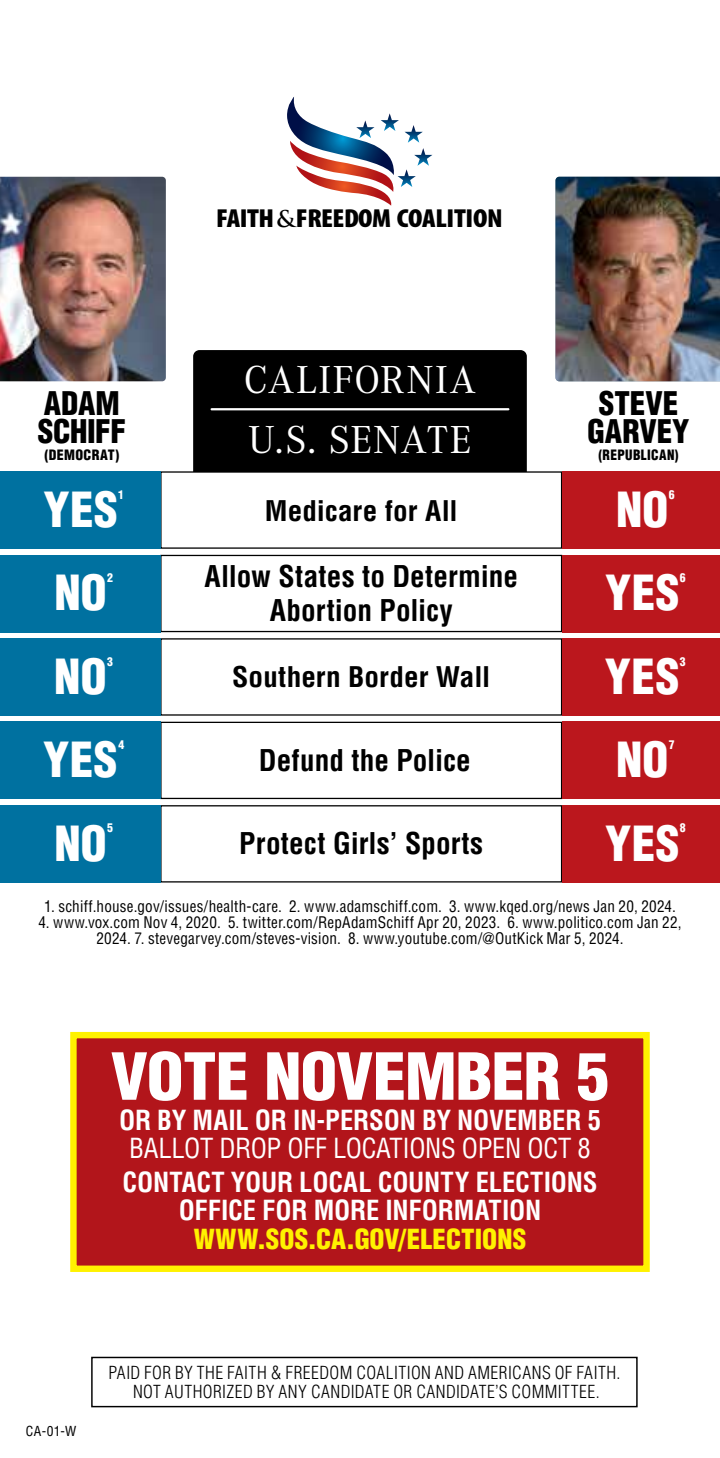
<style>
.page{position:relative;width:720px;height:1458px;background:#fff}
.page>*{position:absolute;margin:0;border:0;box-sizing:border-box;transform-origin:0 0}
.t1{font:900 condensed 63.23px "Helvetica LT Std";letter-spacing:-.015em;color:#fff;scale:1.05 1}
.t2{font:900 condensed 47.25px "Helvetica LT Std";letter-spacing:.01em;color:#fff}
.t3{font:40.5px/59.6px "Corporate A";letter-spacing:.03em;color:#fff}
.t4{font:900 condensed 31.72px/27.9px "Helvetica LT Std";color:#000}
.t5{font:700 condensed 29.25px "Helvetica LT Std";letter-spacing:.005em;color:#000}
.t6{font:700 condensed 27.9px "Helvetica LT Std";color:#000;scale:1.05 1}
.t7{font:700 condensed 27px/28.3px "Helvetica LT Std";letter-spacing:-.005em;color:#fff;text-align:center}
.t8{font:condensed 27px "Helvetica LT Std";letter-spacing:-.01em;color:#fff}
.t9{font:900 condensed 27px "Helvetica LT Std";letter-spacing:.005em;color:#fff200}
.t10{font:900 condensed 26.1px "Myriad Pro";letter-spacing:-.02em;color:#000;scale:1.11 1}
.t11{font:300 condensed 17.55px/19.1px "Helvetica LT Std";letter-spacing:.025em;color:#000;text-align:center}
.t12{font:condensed 15.53px/15.8px "Helvetica LT Std";letter-spacing:.015em;color:#000;text-align:center}
.t13{font:900 condensed 13.95px "Helvetica LT Std";letter-spacing:.025em;color:#000;scale:.96 1}
.t14{font:900 condensed 13.95px "Helvetica LT Std";letter-spacing:.025em;color:#000}
.t15{font:condensed 13.5px "Helvetica LT Std";color:#000}
.t16{font:900 condensed 11.7px "Helvetica LT Std";color:#fff}
.s1{font-family:"Trajan Pro";font-weight:700;font-stretch:normal;font-size:22.5px}
</style>
<div class="page">
<div style="left:193px;top:350px;width:333px;height:121px;background:#000"></div>
<hr style="left:211px;top:408px;width:297px;height:2px;background:#fff">
<div style="left:91px;top:1357px;width:546px;height:50px;border:1px solid #000"></div>
<img style="left:0;top:177px;width:166px;height:204px">
<img style="left:555px;top:177px;width:164px;height:204px">
<div style="left:160px;top:555px;width:402px;height:77px;border:1px solid #000"></div>
<div style="left:0;top:555px;width:160px;height:77px;background:#0071a0"></div>
<div style="left:562px;top:555px;width:157px;height:77px;background:#bb171d"></div>
<div style="left:160px;top:471px;width:402px;height:78px;border:1px solid #000"></div>
<div style="left:0;top:471px;width:160px;height:78px;background:#0071a0"></div>
<div style="left:562px;top:471px;width:157px;height:78px;background:#bb171d"></div>
<div style="left:0;top:638px;width:160px;height:78px;background:#0071a0"></div>
<div style="left:562px;top:638px;width:157px;height:78px;background:#bb171d"></div>
<div style="left:160px;top:805px;width:402px;height:78px;border:1px solid #000"></div>
<div style="left:0;top:805px;width:160px;height:78px;background:#0071a0"></div>
<div style="left:562px;top:805px;width:157px;height:78px;background:#bb171d"></div>
<div style="left:160px;top:722px;width:402px;height:77px;border:1px solid #000"></div>
<div style="left:0;top:722px;width:160px;height:77px;background:#0071a0"></div>
<div style="left:562px;top:722px;width:157px;height:77px;background:#bb171d"></div>
<div style="left:70px;top:1032px;width:579px;height:240px;background:#b2151b;border:6px solid #fff200"></div>
<svg style="left:287px;top:97px;width:145px;height:109px"></svg>
<h3 class="t4" style="left:38px;top:390px;width:90px">ADAM<br>SCHIFF</h3>
<p class="t14" style="left:45px;top:446px;width:76px">(DEMOCRAT)</p>
<h3 class="t10" style="left:216px;top:201px;width:259px">FAITH<span class="s1">&amp;</span>FREEDOM COALITION</h3>
<h3 class="t3" style="left:244px;top:351px;width:233px">CALIFORNIA<br>U.S. SENATE</h3>
<h3 class="t4" style="left:587px;top:390px;width:103px;text-align:center">STEVE<br>GARVEY</h3>
<p class="t13" style="left:598px;top:446px;width:85px">(REPUBLICAN)</p>
<p class="t16" style="left:118px;top:487px;width:7px">1</p>
<h2 class="t2" style="left:616px;top:480px;width:54px">NO</h2>
<p class="t16" style="left:668px;top:487px;width:7px">6</p>
<h2 class="t2" style="left:43px;top:480px;width:76px">YES</h2>
<h3 class="t6" style="left:265px;top:493px;width:185px">Medicare for All</h3>
<h3 class="t5" style="left:204px;top:558px;width:315px">Allow States to Determine</h3>
<p class="t16" style="left:107px;top:570px;width:7px">2</p>
<h2 class="t2" style="left:604px;top:563px;width:76px">YES</h2>
<p class="t16" style="left:679px;top:570px;width:7px">6</p>
<h2 class="t2" style="left:54px;top:563px;width:54px">NO</h2>
<h3 class="t5" style="left:269px;top:592px;width:184px">Abortion Policy</h3>
<p class="t16" style="left:107px;top:654px;width:7px">3</p>
<h2 class="t2" style="left:604px;top:647px;width:76px">YES</h2>
<p class="t16" style="left:679px;top:654px;width:7px">3</p>
<h2 class="t2" style="left:54px;top:647px;width:54px">NO</h2>
<h3 class="t6" style="left:232px;top:660px;width:247px">Southern Border Wall</h3>
<p class="t16" style="left:118px;top:737px;width:7px">4</p>
<h2 class="t2" style="left:616px;top:730px;width:54px">NO</h2>
<p class="t16" style="left:668px;top:737px;width:7px">7</p>
<h2 class="t2" style="left:43px;top:730px;width:76px">YES</h2>
<h3 class="t5" style="left:259px;top:742px;width:213px">Defund the Police</h3>
<p class="t16" style="left:107px;top:821px;width:7px">5</p>
<h2 class="t2" style="left:604px;top:814px;width:76px">YES</h2>
<p class="t16" style="left:679px;top:821px;width:7px">8</p>
<h2 class="t2" style="left:54px;top:814px;width:54px">NO</h2>
<h3 class="t5" style="left:239px;top:825px;width:245px">Protect Girls’ Sports</h3>
<p class="t12" style="left:44px;top:899px;width:633px">1. schiff.house.gov/issues/health-care. 2. www.adamschiff.com. 3. www.kqed.org/news Jan 20, 2024.</p>
<p class="t12" style="left:38px;top:914px;width:644px">4. www.vox.com Nov 4, 2020. 5. twitter.com/RepAdamSchiff Apr 20, 2023. 6. www.politico.com Jan 22,<br>2024. 7. stevegarvey.com/steves-vision. 8. www.youtube.com/@OutKick Mar 5, 2024.</p>
<h1 class="t1" style="left:111px;top:1037px;width:476px">VOTE NOVEMBER 5</h1>
<h3 class="t7" style="left:119px;top:1106px;width:483px">OR BY MAIL OR IN-PERSON BY NOVEMBER 5</h3>
<h3 class="t8" style="left:129px;top:1132px;width:463px">BALLOT DROP OFF LOCATIONS OPEN OCT 8</h3>
<h3 class="t7" style="left:122px;top:1167px;width:476px">CONTACT YOUR LOCAL COUNTY ELECTIONS<br>OFFICE FOR MORE INFORMATION</h3>
<h3 class="t9" style="left:194px;top:1222px;width:334px">WWW.SOS.CA.GOV/ELECTIONS</h3>
<p class="t15" style="left:26px;top:1423px;width:52px">CA-01-W</p>
<p class="t11" style="left:108px;top:1363px;width:513px">PAID FOR BY THE FAITH &amp; FREEDOM COALITION AND AMERICANS OF FAITH.<br>NOT AUTHORIZED BY ANY CANDIDATE OR CANDIDATE’S COMMITTEE.</p>
</div>
